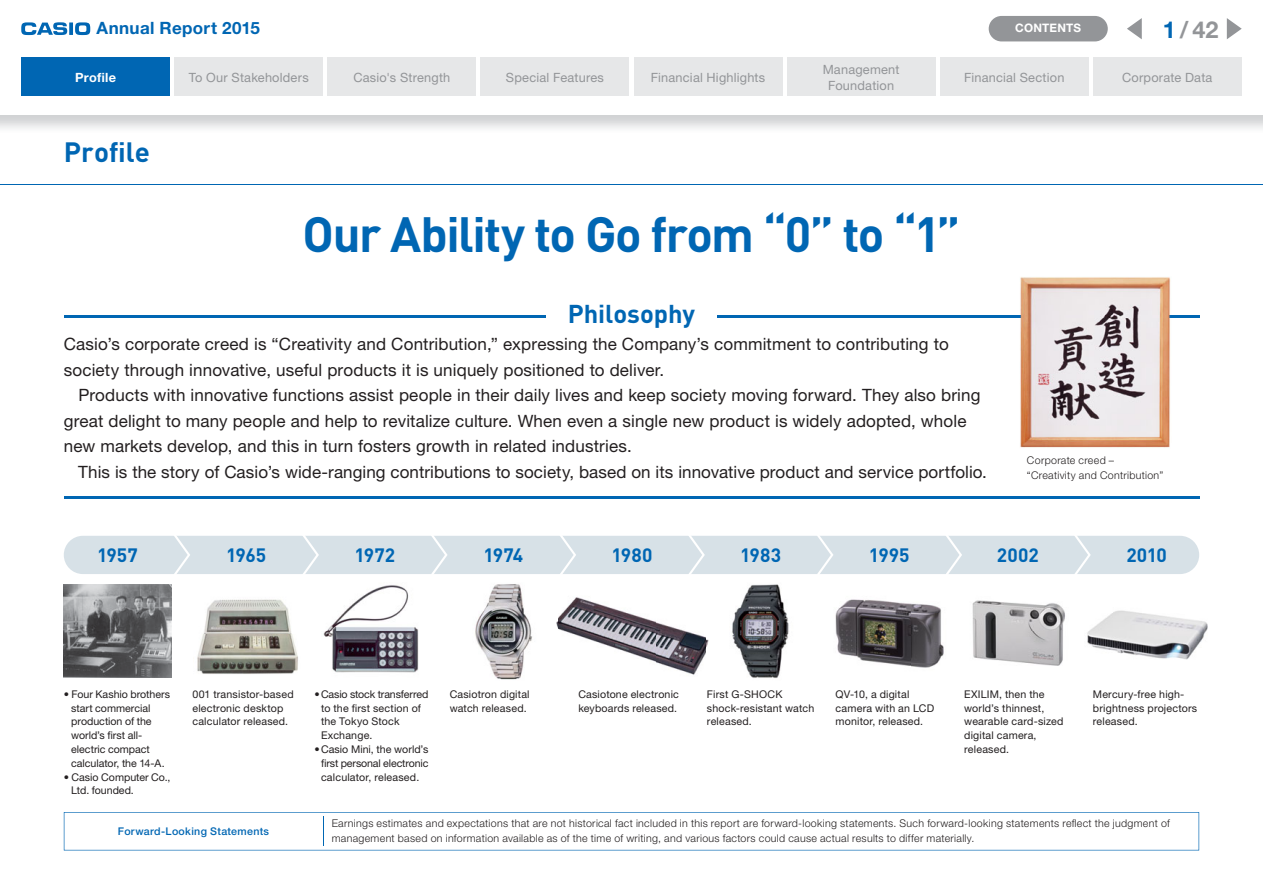
<style>
.page{position:relative;width:1263px;height:893px;background:#fff}
.page>*{position:absolute;margin:0;border:0;box-sizing:border-box;transform-origin:0 0}
.t1{font:700 48.9px "DIN";letter-spacing:-.035em;color:#0066b3}
.t2{font:700 27.6px "DIN";letter-spacing:.005em;color:#0066b3}
.t3{font:700 25.5px "DIN";color:#0066b3}
.t4{font:700 23.4px "Helvetica Neue LT Std";color:#939598}
.t5{font:700 19.2px "DIN";color:#0066b3}
.t6{font:16.95px/25.5px "Helvetica Neue LT Std";letter-spacing:.01em;color:#231f20}
.t7{font:700 16.95px "Helvetica Neue LT Std";letter-spacing:.02em;color:#0066b3}
.t8{font:12.75px/15.9px "Helvetica Neue LT Std";letter-spacing:.015em;color:#939598;text-align:center}
.t9{font:700 12.75px "Helvetica Neue LT Std";letter-spacing:.02em;color:#fff}
.t10{font:700 11.7px "Helvetica Neue LT Std";letter-spacing:.015em;color:#fff}
.t11{font:10.65px/13.8px "Helvetica Neue LT Std";letter-spacing:.015em;color:#231f20}
.t12{font:300 10.65px/14.9px "Helvetica Neue LT Std";letter-spacing:.03em;color:#231f20}
.t13{font:500 10.65px "Helvetica Neue LT Std";letter-spacing:.03em;color:#0066b3}
.s1{color:#0066b3}
</style>
<div class="page">
<img style="left:64px;top:585px;width:107px;height:92px">
<img style="left:197px;top:599px;width:101px;height:75px">
<img style="left:323px;top:585px;width:96px;height:88px">
<img style="left:475px;top:584px;width:57px;height:96px">
<img style="left:556px;top:597px;width:151px;height:78px">
<img style="left:707px;top:584px;width:82px;height:94px">
<img style="left:972px;top:600px;width:93px;height:66px">
<img style="left:835px;top:599px;width:109px;height:69px">
<img style="left:1087px;top:610px;width:121px;height:50px">
<div style="left:21px;top:57px;width:149px;height:39px;background:#0066b3"></div>
<div style="left:174px;top:57px;width:149px;height:39px;background:#e6e7e8"></div>
<div style="left:327px;top:57px;width:149px;height:39px;background:#e6e7e8"></div>
<div style="left:480px;top:57px;width:149px;height:39px;background:#e6e7e8"></div>
<div style="left:940px;top:57px;width:149px;height:39px;background:#e6e7e8"></div>
<div style="left:634px;top:57px;width:148px;height:39px;background:#e6e7e8"></div>
<div style="left:787px;top:57px;width:148px;height:39px;background:#e6e7e8"></div>
<div style="left:1093px;top:57px;width:149px;height:39px;background:#e6e7e8"></div>
<svg style="left:69px;top:22px;width:4px;height:13px"></svg>
<svg style="left:75px;top:22px;width:15px;height:13px"></svg>
<svg style="left:21px;top:22px;width:46px;height:13px"></svg>
<div style="left:989px;top:16px;width:119px;height:25px;background:#939598;border-radius:13px"></div>
<svg style="left:1127px;top:18px;width:15px;height:21px"></svg>
<svg style="left:1227px;top:18px;width:15px;height:21px"></svg>
<div style="left:64px;top:536px;width:1135px;height:38px;background:#d7e1e7;border-radius:19px"></div>
<hr style="left:0;top:185px;width:1263px;height:1px;background:#0066b3">
<hr style="left:64px;top:496px;width:1135px;height:3px;background:#0066b3">
<hr style="left:64px;top:316px;width:1135px;height:2px;background:#0066b3">
<svg style="left:64px;top:812px;width:1135px;height:38px"></svg>
<hr style="left:323px;top:816px;width:1px;height:30px;background:#0066b3">
<div style="left:546px;top:298px;width:170px;height:29px;background:#fff"></div>
<img style="left:1019px;top:277px;width:153px;height:171px">
<img style="left:1019px;top:316px;width:153px;height:2px">
<svg style="left:174px;top:536px;width:16px;height:38px"></svg>
<svg style="left:303px;top:536px;width:16px;height:38px"></svg>
<svg style="left:431px;top:536px;width:16px;height:38px"></svg>
<svg style="left:560px;top:536px;width:16px;height:38px"></svg>
<svg style="left:689px;top:536px;width:16px;height:38px"></svg>
<svg style="left:817px;top:536px;width:16px;height:38px"></svg>
<svg style="left:946px;top:536px;width:16px;height:38px"></svg>
<svg style="left:1075px;top:536px;width:16px;height:38px"></svg>
<h3 class="t7" style="left:97px;top:22px;width:165px">Annual Report 2015</h3>
<p class="t10" style="left:1015px;top:24px;width:68px">CONTENTS</p>
<h3 class="t4" style="left:1163px;top:22px;width:57px"><span class="s1">1</span>/ 42</h3>
<p class="t8" style="left:823px;top:63px;width:78px">Management<br>Foundation</p>
<p class="t8" style="left:1122px;top:71px;width:92px">Corporate Data</p>
<p class="t9" style="left:75px;top:73px;width:43px">Profile</p>
<p class="t8" style="left:189px;top:71px;width:121px">To Our Stakeholders</p>
<p class="t8" style="left:353px;top:71px;width:98px">Casio's Strength</p>
<p class="t8" style="left:506px;top:71px;width:99px">Special Features</p>
<p class="t8" style="left:651px;top:71px;width:116px">Financial Highlights</p>
<p class="t8" style="left:964px;top:71px;width:102px">Financial Section</p>
<h2 class="t2" style="left:64px;top:142px;width:88px">Profile</h2>
<h1 class="t1" style="left:302px;top:218px;width:659px">Our Ability to Go from “0” to “1”</h1>
<h3 class="t3" style="left:568px;top:305px;width:129px">Philosophy</h3>
<h3 class="t6" style="left:64px;top:333px;width:886px">Casio’s corporate creed is “Creativity and Contribution,” expressing the Company’s commitment to contributing to society through innovative, useful products it is uniquely positioned to deliver.</h3>
<p class="t6" style="left:64px;top:384px;width:918px;text-indent:15px">Products with innovative functions assist people in their daily lives and keep society moving forward. They also bring great delight to many people and help to revitalize culture. When even a single new product is widely adopted, whole new markets develop, and this in turn fosters growth in related industries.</p>
<h3 class="t6" style="left:78px;top:461px;width:910px">This is the story of Casio’s wide-ranging contributions to society, based on its innovative product and service portfolio.</h3>
<p class="t12" style="left:1027px;top:454px;width:138px">Corporate creed – “Creativity and Contribution”</p>
<h3 class="t5" style="left:97px;top:548px;width:42px">1957</h3>
<h3 class="t5" style="left:226px;top:548px;width:42px">1965</h3>
<h3 class="t5" style="left:354px;top:548px;width:42px">1972</h3>
<h3 class="t5" style="left:483px;top:548px;width:41px">1974</h3>
<h3 class="t5" style="left:611px;top:548px;width:42px">1980</h3>
<h3 class="t5" style="left:740px;top:548px;width:42px">1983</h3>
<h3 class="t5" style="left:869px;top:548px;width:42px">1995</h3>
<h3 class="t5" style="left:997px;top:548px;width:43px">2002</h3>
<h3 class="t5" style="left:1126px;top:548px;width:42px">2010</h3>
<p class="t11" style="left:71px;top:688px;width:100px;text-indent:-7px">• Four Kashio brothers start commercial production of the world’s first all&shy;electric compact calculator, the 14-A.</p>
<p class="t11" style="left:71px;top:771px;width:101px;text-indent:-7px">• Casio Computer Co.,<br>Ltd. founded.</p>
<p class="t11" style="left:192px;top:688px;width:103px">001 transistor-based electronic desktop calculator released.</p>
<p class="t13" style="left:118px;top:827px;width:153px">Forward-Looking Statements</p>
<p class="t11" style="left:321px;top:688px;width:109px;text-indent:-6px">•Casio stock transferred to the first section of the Tokyo Stock<br>Exchange.</p>
<p class="t11" style="left:321px;top:744px;width:109px;text-align:justify;text-indent:-6px">•Casio Mini, the world’s first personal electronic calculator, released.</p>
<p class="t11" style="left:450px;top:688px;width:81px">Casiotron digital watch released.</p>
<p class="t11" style="left:578px;top:688px;width:102px">Casiotone electronic keyboards released.</p>
<p class="t11" style="left:707px;top:688px;width:109px">First G-SHOCK shock-resistant watch released.</p>
<p class="t11" style="left:836px;top:688px;width:100px">QV-10, a digital camera with an LCD monitor, released.</p>
<p class="t11" style="left:964px;top:688px;width:101px">EXILIM, then the world’s thinnest, wearable card-sized digital camera, released.</p>
<p class="t11" style="left:1093px;top:688px;width:106px">Mercury-free high&shy;brightness projectors released.</p>
<p class="t12" style="left:332px;top:817px;width:840px">Earnings estimates and expectations that are not historical fact included in this report are forward-looking statements. Such forward-looking statements reflect the judgment of management based on information available as of the time of writing, and various factors could cause actual results to differ materially.</p>
</div>
